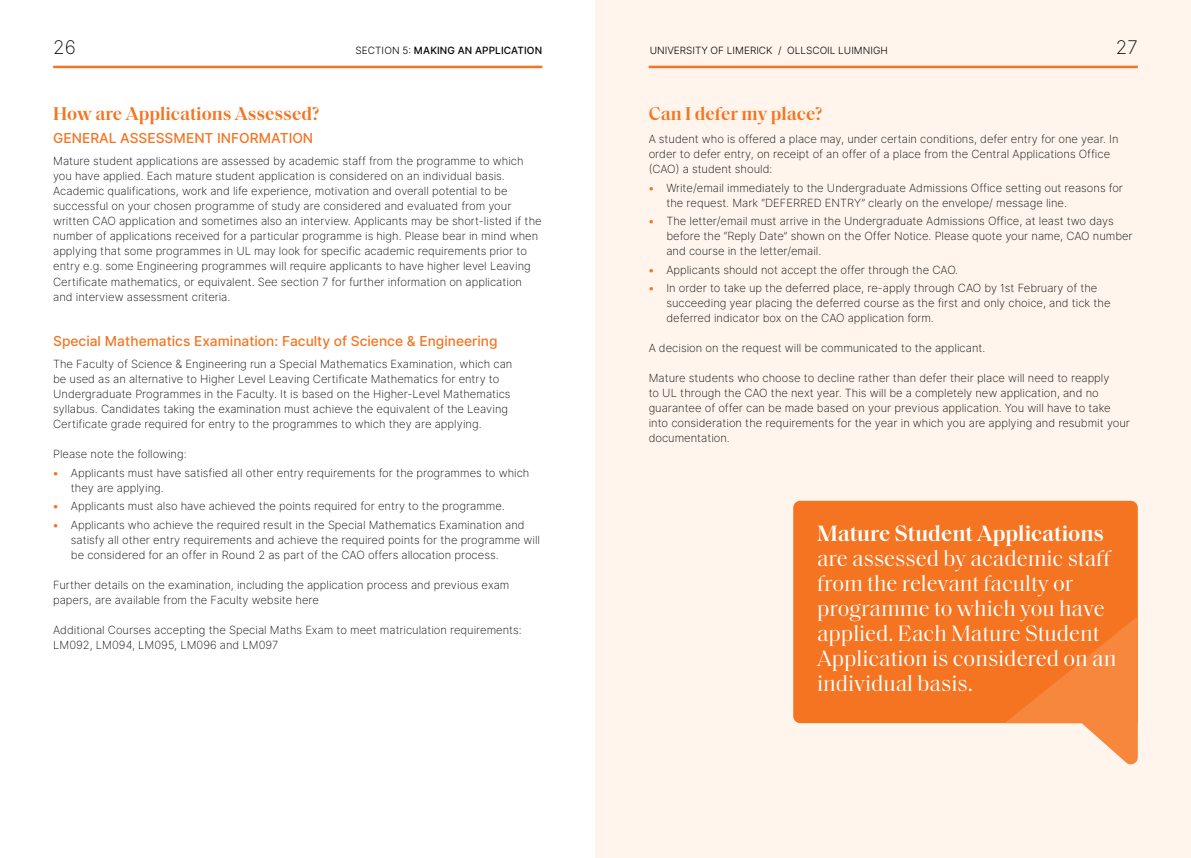
<style>
.page{position:relative;width:1191px;height:858px;background:#fff}
.page>*{position:absolute;margin:0;border:0;box-sizing:border-box;transform-origin:0 0}
.t1{font:22.5px/25px "Saol Standard";color:#fff}
.t2{font:600 22.5px "Saol Standard";color:#fff}
.t3{font:600 18.75px "Saol Standard";color:#f47421}
.t4{font:18.75px "Inter Extra Light BETA";color:#000}
.t5{font:500 13.75px "Inter";color:#f47421}
.t6{font:11.25px/15px "Inter Extra Light BETA";color:#000}
.t7{font:10px "Inter Light BETA";color:#000}
.t8{font:500 10px "Inter";letter-spacing:.01em;color:#000}
.s1{font-family:"Inter Light BETA";font-weight:400}
.s2{font-family:"Inter";font-weight:500;color:#f47421}
</style>
<div class="page">
<div style="left:595px;top:0;width:596px;height:857px;background:#fff5ed"></div>
<div style="left:793px;top:501px;width:344px;height:222px;background:#f47421"></div>
<svg style="left:1004px;top:616px;width:133px;height:149px"></svg>
<hr style="left:53px;top:66px;width:489px;height:2px;background:#f47421">
<hr style="left:648px;top:66px;width:489px;height:2px;background:#f47421">
<h2 class="t4" style="left:53px;top:34px;width:24px">26</h2>
<p class="t8" style="left:355px;top:43px;width:188px"><span class="s1">SECTION 5:</span> MAKING AN APPLICATION</p>
<p class="t7" style="left:649px;top:43px;width:240px">UNIVERSITY OF LIMERICK / OLLSCOIL LUIMNIGH</p>
<h2 class="t4" style="left:1115px;top:34px;width:23px">27</h2>
<h2 class="t3" style="left:53px;top:100px;width:268px">How are Applications Assessed?</h2>
<p class="t5" style="left:53px;top:128px;width:261px">GENERAL ASSESSMENT INFORMATION</p>
<p class="t6" style="left:53px;top:154px;width:490px">Mature student applications are assessed by academic staff from the programme to which you have applied. Each mature student application is considered on an individual basis.<br>Academic qualifications, work and life experience, motivation and overall potential to be successful on your chosen programme of study are considered and evaluated from your written CAO application and sometimes also an interview. Applicants may be short-listed if the number of applications received for a particular programme is high. Please bear in mind when applying that some programmes in UL may look for specific academic requirements prior to entry e.g. some Engineering programmes will require applicants to have higher level Leaving Certificate mathematics, or equivalent. See section 7 for further information on application and interview assessment criteria.</p>
<p class="t5" style="left:53px;top:330px;width:446px">Special Mathematics Examination: Faculty of Science &amp; Engineering</p>
<p class="t6" style="left:53px;top:356px;width:460px">The Faculty of Science &amp; Engineering run a Special Mathematics Examination, which can be used as an alternative to Higher Level Leaving Certificate Mathematics for entry to Undergraduate Programmes in the Faculty. It is based on the Higher-Level Mathematics syllabus. Candidates taking the examination must achieve the equivalent of the Leaving Certificate grade required for entry to the programmes to which they are applying.</p>
<p class="t6" style="left:53px;top:446px;width:135px">Please note the following:</p>
<p class="t6" style="left:71px;top:465px;width:460px;text-indent:-18px"><span class="s2">•</span> Applicants must have satisfied all other entry requirements for the programmes to which they are applying.</p>
<p class="t6" style="left:53px;top:498px;width:453px"><span class="s2">•</span> Applicants must also have achieved the points required for entry to the programme.</p>
<p class="t6" style="left:71px;top:517px;width:471px;text-indent:-18px"><span class="s2">•</span> Applicants who achieve the required result in the Special Mathematics Examination and satisfy all other entry requirements and achieve the required points for the programme will be considered for an offer in Round 2 as part of the CAO offers allocation process.</p>
<p class="t6" style="left:53px;top:577px;width:458px">Further details on the examination, including the application process and previous exam papers, are available from the Faculty website here</p>
<p class="t6" style="left:53px;top:622px;width:470px">Additional Courses accepting the Special Maths Exam to meet matriculation requirements:<br>LM092, LM094, LM095, LM096 and LM097</p>
<h2 class="t3" style="left:648px;top:100px;width:175px">Can I defer my place?</h2>
<p class="t6" style="left:648px;top:131px;width:471px">A student who is offered a place may, under certain conditions, defer entry for one year. In order to defer entry, on receipt of an offer of a place from the Central Applications Office (CAO) a student should:</p>
<p class="t6" style="left:666px;top:180px;width:458px;text-indent:-18px"><span class="s2">•</span> Write/email immediately to the Undergraduate Admissions Office setting out reasons for the request. Mark “DEFERRED ENTRY” clearly on the envelope/ message line.</p>
<p class="t6" style="left:666px;top:213px;width:468px;text-indent:-18px"><span class="s2">•</span> The letter/email must arrive in the Undergraduate Admissions Office, at least two days before the “Reply Date” shown on the Offer Notice. Please quote your name, CAO number and course in the letter/email.</p>
<p class="t6" style="left:648px;top:262px;width:311px"><span class="s2">•</span> Applicants should not accept the offer through the CAO.</p>
<p class="t6" style="left:666px;top:281px;width:446px;text-indent:-18px"><span class="s2">•</span> In order to take up the deferred place, re-apply through CAO by 1st February of the succeeding year placing the deferred course as the first and only choice, and tick the deferred indicator box on the CAO application form.</p>
<p class="t6" style="left:648px;top:341px;width:338px">A decision on the request will be communicated to the applicant.</p>
<p class="t6" style="left:648px;top:371px;width:483px">Mature students who choose to decline rather than defer their place will need to reapply<br>to UL through the CAO the next year. This will be a completely new application, and no guarantee of offer can be made based on your previous application. You will have to take into consideration the requirements for the year in which you are applying and resubmit your documentation.</p>
<h1 class="t2" style="left:817px;top:517px;width:288px">Mature Student Applications</h1>
<h1 class="t1" style="left:817px;top:544px;width:301px">are assessed by academic staff from the relevant faculty or programme to which you have applied. Each Mature Student<br>Application is considered on an individual basis.</h1>
</div>
